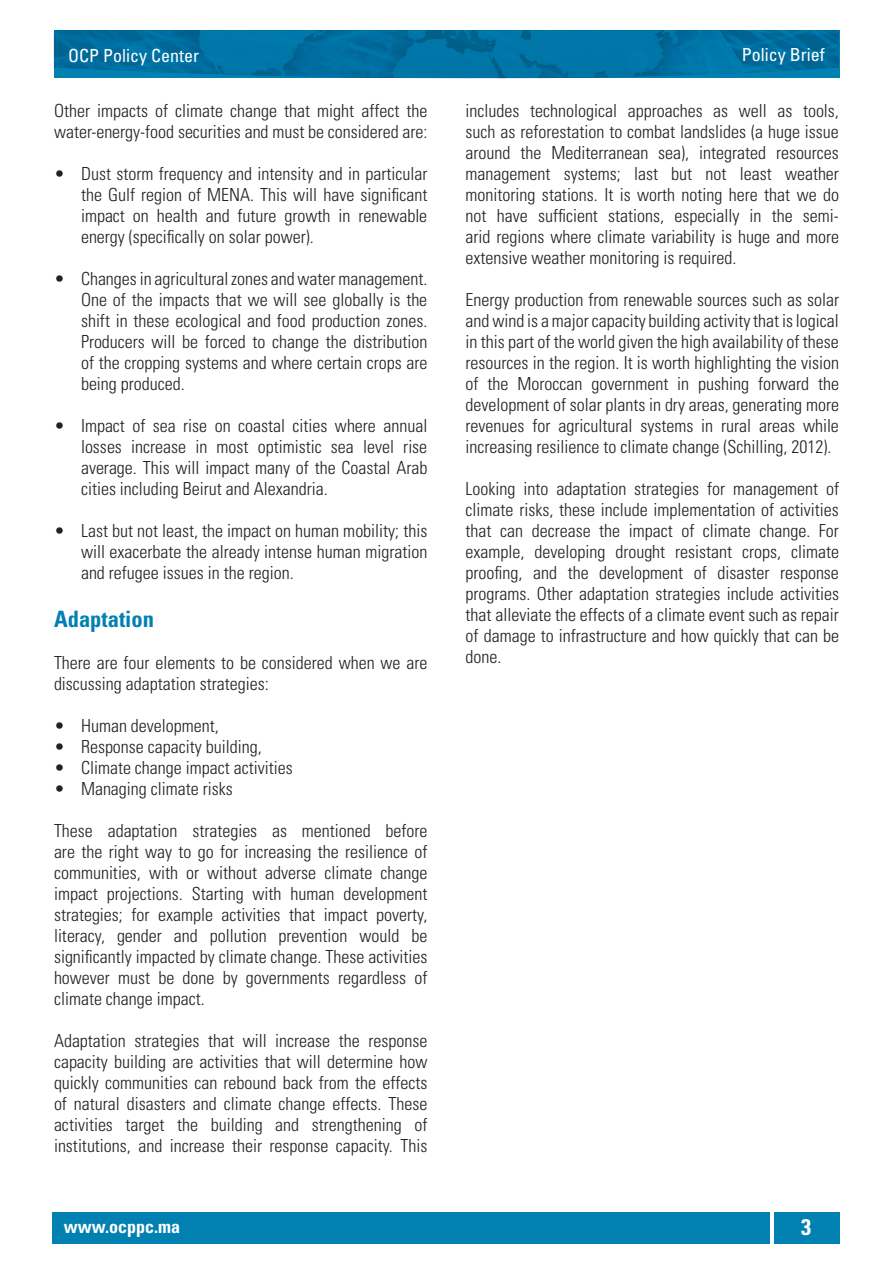
<style>
.page{position:relative;width:893px;height:1263px;background:#fff}
.page>*{position:absolute;margin:0;border:0;box-sizing:border-box;transform-origin:0 0}
.P__Titre{font:700 condensed 22.5px "Univers LT Std";color:#0081b2}
.t1{font:700 condensed 22.5px "Univers LT Std";color:#fff}
.Texte{font:300 condensed 18px/21px "Univers LT Std";color:#231f20;text-align:justify}
.t2{font:condensed 18px "Univers LT Std";color:#fff}
.t3{font:700 condensed 18px "Univers LT Std";color:#fff}
</style>
<div class="page">
<div style="left:52px;top:1212px;width:718px;height:31px;background:#0081b2"></div>
<div style="left:774px;top:1212px;width:65px;height:31px;background:#0081b2"></div>
<img style="left:54px;top:30px;width:785px;height:49px">
<p class="t2" style="left:68px;top:44px;width:133px">OCP Policy Center</p>
<p class="t2" style="left:742px;top:43px;width:84px">Policy Brief</p>
<p class="Texte" style="left:54px;top:100px;width:375px">Other impacts of climate change that might affect the water-energy-food securities and must be considered are:</p>
<p class="Texte" style="left:81px;top:163px;width:348px;text-indent:-27px">• Dust storm frequency and intensity and in particular the Gulf region of MENA. This will have significant impact on health and future growth in renewable energy (specifically on solar power).</p>
<p class="Texte" style="left:81px;top:268px;width:348px;text-indent:-27px">• Changes in agricultural zones and water management.<br>One of the impacts that we will see globally is the shift in these ecological and food production zones.<br>Producers will be forced to change the distribution of the cropping systems and where certain crops are being produced.</p>
<p class="Texte" style="left:81px;top:415px;width:348px;text-indent:-27px">• Impact of sea rise on coastal cities where annual losses increase in most optimistic sea level rise average. This will impact many of the Coastal Arab cities including Beirut and Alexandria.</p>
<p class="Texte" style="left:81px;top:520px;width:348px;text-indent:-27px">• Last but not least, the impact on human mobility; this will exacerbate the already intense human migration and refugee issues in the region.</p>
<p class="P__Titre" style="left:54px;top:605px;width:102px">Adaptation</p>
<p class="Texte" style="left:54px;top:652px;width:375px">There are four elements to be considered when we are discussing adaptation strategies:</p>
<p class="Texte" style="left:54px;top:715px;width:166px">• Human development,</p>
<p class="Texte" style="left:54px;top:736px;width:209px">• Response capacity building,</p>
<p class="Texte" style="left:54px;top:757px;width:240px">• Climate change impact activities</p>
<p class="Texte" style="left:54px;top:778px;width:180px">• Managing climate risks</p>
<p class="Texte" style="left:54px;top:820px;width:375px">These adaptation strategies as mentioned before are the right way to go for increasing the resilience of communities, with or without adverse climate change impact projections. Starting with human development strategies; for example activities that impact poverty, literacy, gender and pollution prevention would be significantly impacted by climate change. These activities however must be done by governments regardless of climate change impact.</p>
<p class="Texte" style="left:54px;top:1030px;width:375px">Adaptation strategies that will increase the response capacity building are activities that will determine how quickly communities can rebound back from the effects of natural disasters and climate change effects. These activities target the building and strengthening of institutions, and increase their response capacity. This</p>
<p class="Texte" style="left:466px;top:100px;width:375px">includes technological approaches as well as tools, such as reforestation to combat landslides (a huge issue around the Mediterranean sea), integrated resources management systems; last but not least weather monitoring stations. It is worth noting here that we do not have sufficient stations, especially in the semi&shy;arid regions where climate variability is huge and more extensive weather monitoring is required.</p>
<p class="Texte" style="left:466px;top:289px;width:375px">Energy production from renewable sources such as solar and wind is a major capacity building activity that is logical in this part of the world given the high availability of these resources in the region. It is worth highlighting the vision of the Moroccan government in pushing forward the development of solar plants in dry areas, generating more revenues for agricultural systems in rural areas while increasing resilience to climate change (Schilling, 2012).</p>
<p class="Texte" style="left:466px;top:478px;width:375px">Looking into adaptation strategies for management of climate risks, these include implementation of activities that can decrease the impact of climate change. For example, developing drought resistant crops, climate proofing, and the development of disaster response programs. Other adaptation strategies include activities that alleviate the effects of a climate event such as repair of damage to infrastructure and how quickly that can be done.</p>
<p class="t3" style="left:64px;top:1216px;width:118px">www.ocppc.ma</p>
<p class="t1" style="left:801px;top:1214px;width:11px">3</p>
</div>
